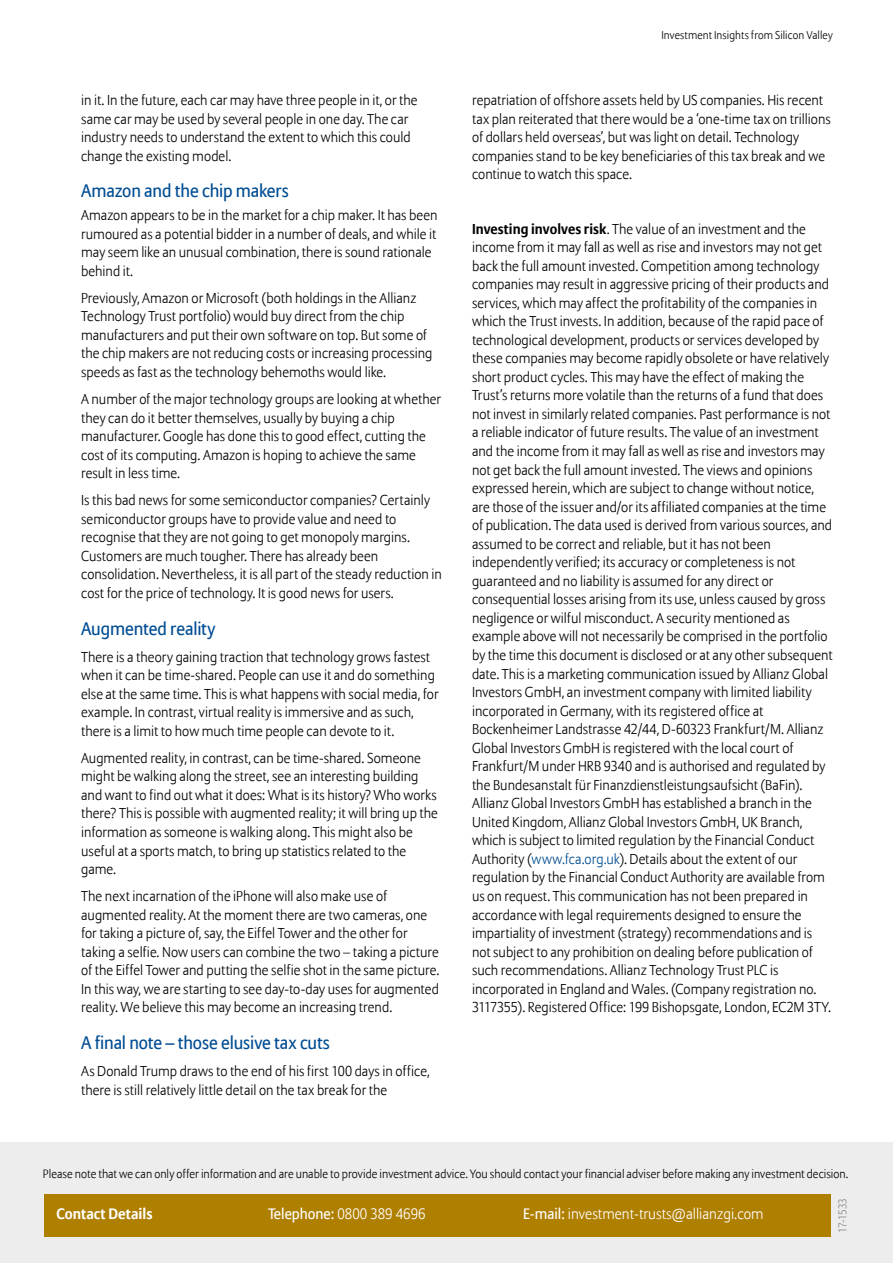
<style>
.page{position:relative;width:893px;height:1263px;background:#fff}
.page>*{position:absolute;margin:0;border:0;box-sizing:border-box;transform-origin:0 0}
.t1{font:18px "Allianz Sans";letter-spacing:-.005em;color:#004d93}
.t2{font:300 15px "Allianz Sans";color:#fff}
.t3{font:700 15px "Allianz Sans";color:#fff}
.t4{font:300 14.25px/18.6px "Allianz Sans";letter-spacing:.005em;color:#000}
.t5{font:300 12px "Allianz Sans";letter-spacing:.005em;color:#000}
.t6{font:300 11.25px "Allianz Sans";letter-spacing:.01em;color:#000}
.t7{font:300 11.25px "Allianz Sans";letter-spacing:-.025em;color:#878787}
.s1{font-weight:700}
.s2{color:#004d93}
.s3{font-weight:400}
</style>
<div class="page">
<div style="left:0;top:1143px;width:893px;height:120px;background:#ededed"></div>
<div style="left:44px;top:1194px;width:786px;height:43px;background:#af7f00"></div>
<p class="t4" style="left:81px;top:92px;width:338px">in it. In the future, each car may have three people in it, or the same car may be used by several people in one day. The car industry needs to understand the extent to which this could change the existing model.</p>
<p class="t1" style="left:81px;top:180px;width:209px">Amazon and the chip makers</p>
<p class="t4" style="left:81px;top:207px;width:358px">Amazon appears to be in the market for a chip maker. It has been rumoured as a potential bidder in a number of deals, and while it may seem like an unusual combination, there is sound rationale behind it.</p>
<p class="t4" style="left:81px;top:289px;width:353px">Previously, Amazon or Microsoft (both holdings in the Allianz Technology Trust portfolio) would buy direct from the chip manufacturers and put their own software on top. But some of the chip makers are not reducing costs or increasing processing speeds as fast as the technology behemoths would like.</p>
<p class="t4" style="left:81px;top:390px;width:361px">A number of the major technology groups are looking at whether they can do it better themselves, usually by buying a chip manufacturer. Google has done this to good effect, cutting the cost of its computing. Amazon is hoping to achieve the same result in less time.</p>
<p class="t4" style="left:81px;top:492px;width:362px">Is this bad news for some semiconductor companies? Certainly semiconductor groups have to provide value and need to recognise that they are not going to get monopoly margins.<br>Customers are much tougher. There has already been consolidation. Nevertheless, it is all part of the steady reduction in cost for the price of technology. It is good news for users.</p>
<p class="t1" style="left:81px;top:617px;width:136px">Augmented reality</p>
<p class="t4" style="left:81px;top:648px;width:359px">There is a theory gaining traction that technology grows fastest when it can be time-shared. People can use it and do something else at the same time. This is what happens with social media, for example. In contrast, virtual reality is immersive and as such, there is a limit to how much time people can devote to it.</p>
<p class="t4" style="left:81px;top:749px;width:358px">Augmented reality, in contrast, can be time-shared. Someone might be walking along the street, see an interesting building and want to find out what it does: What is its history? Who works there? This is possible with augmented reality; it will bring up the information as someone is walking along. This might also be useful at a sports match, to bring up statistics related to the game.</p>
<p class="t4" style="left:81px;top:887px;width:360px">The next incarnation of the iPhone will also make use of augmented reality. At the moment there are two cameras, one for taking a picture of, say, the Eiffel Tower and the other for taking a selfie. Now users can combine the two – taking a picture of the Eiffel Tower and putting the selfie shot in the same picture.<br>In this way, we are starting to see day-to-day uses for augmented reality. We believe this may become an increasing trend.</p>
<p class="t1" style="left:81px;top:1032px;width:250px">A final note – those elusive tax cuts</p>
<p class="t4" style="left:81px;top:1062px;width:350px">As Donald Trump draws to the end of his first 100 days in office, there is still relatively little detail on the tax break for the</p>
<p class="t6" style="left:661px;top:28px;width:173px">Investment Insights from Silicon Valley</p>
<p class="t4" style="left:472px;top:92px;width:360px">repatriation of offshore assets held by US companies. His recent tax plan reiterated that there would be a ‘one-time tax on trillions of dollars held overseas’, but was light on detail. Technology companies stand to be key beneficiaries of this tax break and we continue to watch this space.</p>
<p class="t4" style="left:472px;top:220px;width:362px"><span class="s1">Investing involves risk</span>. The value of an investment and the income from it may fall as well as rise and investors may not get back the full amount invested. Competition among technology companies may result in aggressive pricing of their products and services, which may affect the profitability of the companies in which the Trust invests. In addition, because of the rapid pace of technological development, products or services developed by these companies may become rapidly obsolete or have relatively short product cycles. This may have the effect of making the Trust’s returns more volatile than the returns of a fund that does not invest in similarly related companies. Past performance is not a reliable indicator of future results. The value of an investment and the income from it may fall as well as rise and investors may not get back the full amount invested. The views and opinions expressed herein, which are subject to change without notice, are those of the issuer and/or its affiliated companies at the time of publication. The data used is derived from various sources, and assumed to be correct and reliable, but it has not been independently verified; its accuracy or completeness is not guaranteed and no liability is assumed for any direct or consequential losses arising from its use, unless caused by gross negligence or wilful misconduct. A security mentioned as example above will not necessarily be comprised in the portfolio by the time this document is disclosed or at any other subsequent date. This is a marketing communication issued by Allianz Global Investors GmbH, an investment company with limited liability incorporated in Germany, with its registered office at Bockenheimer Landstrasse 42/44, D-60323 Frankfurt/M. Allianz Global Investors GmbH is registered with the local court of Frankfurt/M under HRB 9340 and is authorised and regulated by the Bundesanstalt für Finanzdienstleistungsaufsicht (BaFin).<br>Allianz Global Investors GmbH has established a branch in the United Kingdom, Allianz Global Investors GmbH, UK Branch, which is subject to limited regulation by the Financial Conduct Authority (<span class="s2">www.fca.org.uk</span>). Details about the extent of our regulation by the Financial Conduct Authority are available from us on request. This communication has not been prepared in accordance with legal requirements designed to ensure the impartiality of investment (strategy) recommendations and is not subject to any prohibition on dealing before publication of such recommendations. Allianz Technology Trust PLC is incorporated in England and Wales. (Company registration no.<br>3117355). Registered Office: 199 Bishopsgate, London, EC2M 3TY.</p>
<p class="t5" style="left:43px;top:1166px;width:807px">Please note that we can only offer information and are unable to provide investment advice. You should contact your financial adviser before making any investment decision.</p>
<p class="t7" style="left:836px;top:1233px;width:36px;rotate:-90deg">17-1533</p>
<p class="t3" style="left:56px;top:1204px;width:98px">Contact Details</p>
<p class="t2" style="left:268px;top:1204px;width:159px"><span class="s3">Telephone:</span> 0800 389 4696</p>
<p class="t2" style="left:523px;top:1204px;width:242px"><span class="s3">E-mail:</span> investment-trusts@allianzgi.com</p>
</div>
